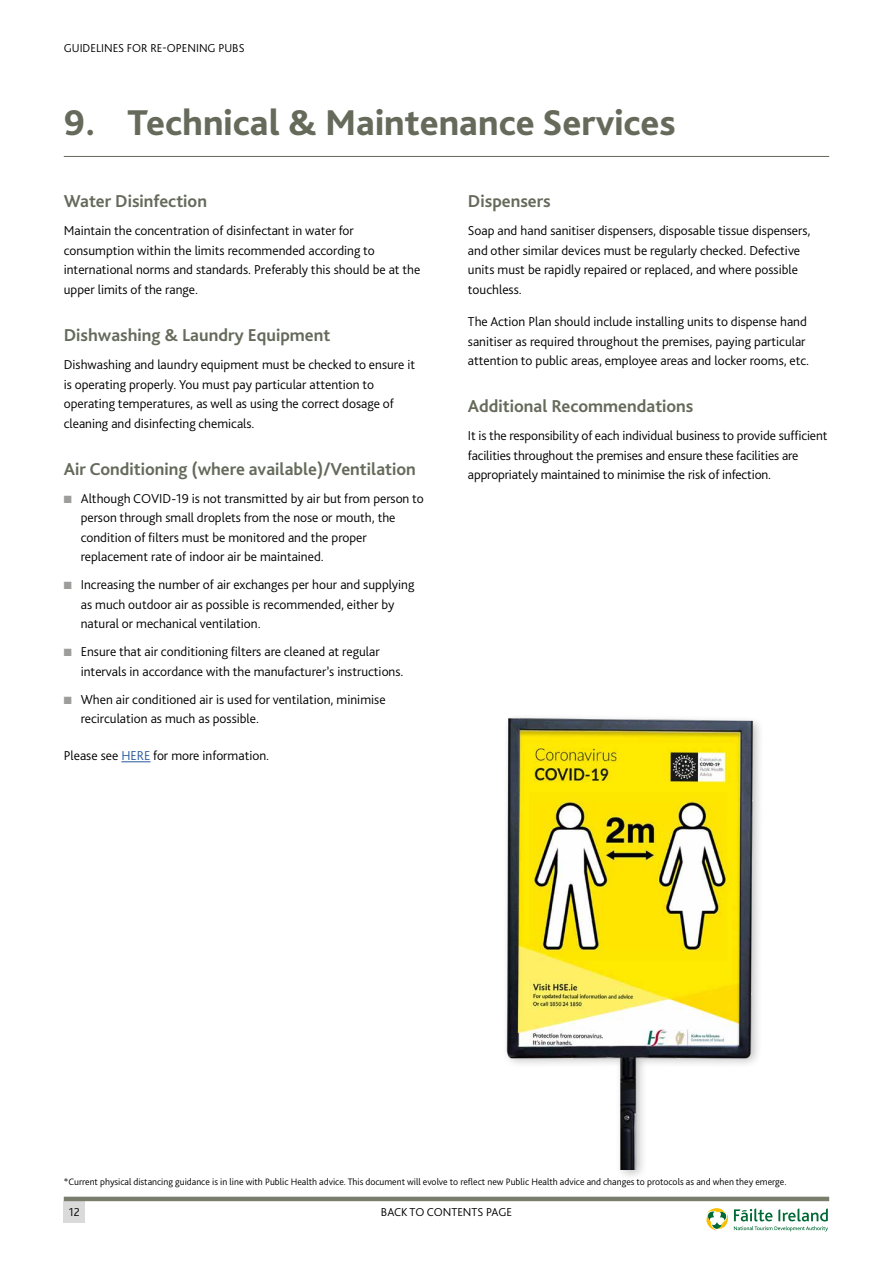
<style>
.page{position:relative;width:893px;height:1263px;background:#fff}
.page>*{position:absolute;margin:0;border:0;box-sizing:border-box;transform-origin:0 0}
.t1{font:800 37.5px "Bliss Pro";color:#656a5b}
.t2{font:700 18px "Bliss Pro";color:#656a5b}
.t3{font:300 13.5px/19.5px "Bliss Pro";color:#000}
.t4{font:300 12px "Bliss Pro";color:#000}
.t5{font:300 9.75px "Bliss Pro";color:#000}
.s1{color:#9d9d9c}
.s2{color:#275b9b}
</style>
<div class="page">
<div style="left:64px;top:1201px;width:21px;height:21px;background:#dadada"></div>
<svg style="left:706px;top:1208px;width:122px;height:23px"></svg>
<hr style="left:64px;top:1197px;width:765px;height:4px;background:#787d6c">
<hr style="left:64px;top:156px;width:765px;height:1px;background:#656a5b">
<svg style="left:121px;top:761px;width:29px;height:1px"></svg>
<img style="left:506px;top:717px;width:254px;height:452px">
<p class="t4" style="left:64px;top:40px;width:182px">GUIDELINES FOR RE-OPENING PUBS</p>
<h1 class="t1" style="left:64px;top:99px;width:613px">9. Technical &amp; Maintenance Services</h1>
<h2 class="t2" style="left:64px;top:190px;width:145px">Water Disinfection</h2>
<p class="t3" style="left:64px;top:221px;width:358px">Maintain the concentration of disinfectant in water for consumption within the limits recommended according to international norms and standards. Preferably this should be at the upper limits of the range.</p>
<h2 class="t2" style="left:64px;top:324px;width:268px">Dishwashing &amp; Laundry Equipment</h2>
<p class="t3" style="left:64px;top:354px;width:353px">Dishwashing and laundry equipment must be checked to ensure it is operating properly. You must pay particular attention to operating temperatures, as well as using the correct dosage of cleaning and disinfecting chemicals.</p>
<h2 class="t2" style="left:64px;top:458px;width:354px">Air Conditioning (where available)/Ventilation</h2>
<p class="t3" style="left:81px;top:488px;width:345px;text-indent:-17px"><span class="s1">■</span> Although COVID-19 is not transmitted by air but from person to person through small droplets from the nose or mouth, the condition of filters must be monitored and the proper replacement rate of indoor air be maintained.</p>
<p class="t3" style="left:81px;top:575px;width:335px;text-indent:-17px"><span class="s1">■</span> Increasing the number of air exchanges per hour and supplying as much outdoor air as possible is recommended, either by natural or mechanical ventilation.</p>
<p class="t3" style="left:81px;top:642px;width:324px;text-indent:-17px"><span class="s1">■</span> Ensure that air conditioning filters are cleaned at regular intervals in accordance with the manufacturer’s instructions.</p>
<p class="t3" style="left:81px;top:689px;width:306px;text-indent:-17px"><span class="s1">■</span> When air conditioned air is used for ventilation, minimise recirculation as much as possible.</p>
<p class="t3" style="left:64px;top:745px;width:207px">Please see <span class="s2">HERE</span> for more information.</p>
<h2 class="t2" style="left:468px;top:190px;width:84px">Dispensers</h2>
<p class="t3" style="left:468px;top:221px;width:344px">Soap and hand sanitiser dispensers, disposable tissue dispensers, and other similar devices must be regularly checked. Defective units must be rapidly repaired or replaced, and where possible touchless.</p>
<p class="t3" style="left:468px;top:312px;width:343px">The Action Plan should include installing units to dispense hand sanitiser as required throughout the premises, paying particular attention to public areas, employee areas and locker rooms, etc.</p>
<h2 class="t2" style="left:468px;top:395px;width:227px">Additional Recommendations</h2>
<p class="t3" style="left:468px;top:426px;width:361px">It is the responsibility of each individual business to provide sufficient facilities throughout the premises and ensure these facilities are appropriately maintained to minimise the risk of infection.</p>
<p class="t5" style="left:64px;top:1176px;width:724px">*Current physical distancing guidance is in line with Public Health advice. This document will evolve to reflect new Public Health advice and changes to protocols as and when they emerge.</p>
<p class="t4" style="left:69px;top:1205px;width:12px">12</p>
<p class="t4" style="left:381px;top:1204px;width:133px">BACK TO CONTENTS PAGE</p>
</div>
